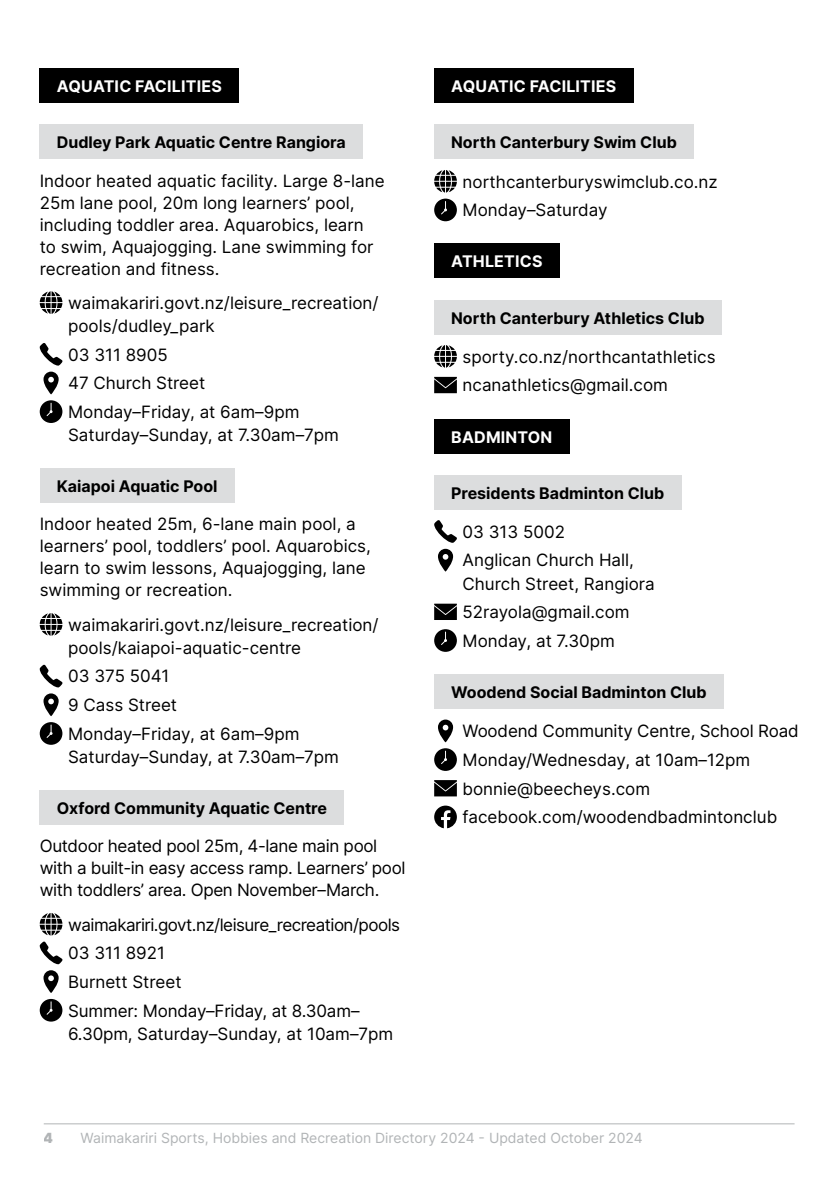
<style>
.page{position:relative;width:840px;height:1191px;background:#fff}
.page>*{position:absolute;margin:0;border:0;box-sizing:border-box;transform-origin:0 0}
.Information_details{font:17px/23px "Inter";color:#000}
.Body_Paragraph{font:17px/22px "Inter";color:#000}
.Body_Paragraph-2{font:17px/22px "Inter";letter-spacing:-.02em;color:#000}
.Information_details-2{font:17px "Inter";letter-spacing:-.03em;color:#000}
.Organisation_name{font:700 16px "Inter";color:#000}
.Category_title{font:700 16px "Inter";letter-spacing:.01em;color:#fff}
.t1{font:14px "Inter";color:#b1b4b6}
.t2{font:900 14px "Inter";color:#b1b4b6}
</style>
<div class="page">
<hr style="left:44px;top:1123px;width:750px;height:1px;background:#b1b4b6">
<div style="left:40px;top:69px;width:199px;height:34px;background:#000"></div>
<div style="left:40px;top:125px;width:323px;height:34px;background:#dcddde"></div>
<div style="left:40px;top:469px;width:194px;height:34px;background:#dcddde"></div>
<div style="left:40px;top:790px;width:304px;height:34px;background:#dcddde"></div>
<svg style="left:40px;top:291px;width:22px;height:23px"></svg>
<svg style="left:40px;top:343px;width:22px;height:22px"></svg>
<svg style="left:43px;top:371px;width:16px;height:23px"></svg>
<svg style="left:40px;top:400px;width:22px;height:23px"></svg>
<svg style="left:40px;top:613px;width:22px;height:23px"></svg>
<svg style="left:40px;top:664px;width:22px;height:23px"></svg>
<svg style="left:43px;top:693px;width:16px;height:23px"></svg>
<svg style="left:40px;top:722px;width:22px;height:23px"></svg>
<svg style="left:40px;top:913px;width:22px;height:22px"></svg>
<svg style="left:40px;top:941px;width:22px;height:23px"></svg>
<svg style="left:43px;top:970px;width:16px;height:23px"></svg>
<svg style="left:40px;top:999px;width:22px;height:22px"></svg>
<div style="left:434px;top:69px;width:199px;height:34px;background:#000"></div>
<div style="left:434px;top:125px;width:259px;height:34px;background:#dcddde"></div>
<div style="left:434px;top:244px;width:125px;height:34px;background:#000"></div>
<div style="left:434px;top:300px;width:287px;height:34px;background:#dcddde"></div>
<div style="left:434px;top:419px;width:135px;height:34px;background:#000"></div>
<div style="left:434px;top:475px;width:247px;height:34px;background:#dcddde"></div>
<div style="left:434px;top:674px;width:289px;height:34px;background:#dcddde"></div>
<svg style="left:434px;top:170px;width:22px;height:23px"></svg>
<svg style="left:434px;top:199px;width:22px;height:22px"></svg>
<svg style="left:434px;top:345px;width:22px;height:23px"></svg>
<svg style="left:434px;top:377px;width:22px;height:16px"></svg>
<svg style="left:434px;top:520px;width:22px;height:23px"></svg>
<svg style="left:438px;top:549px;width:15px;height:22px"></svg>
<svg style="left:434px;top:603px;width:22px;height:17px"></svg>
<svg style="left:434px;top:629px;width:22px;height:23px"></svg>
<svg style="left:438px;top:719px;width:15px;height:23px"></svg>
<svg style="left:434px;top:748px;width:22px;height:23px"></svg>
<svg style="left:434px;top:780px;width:22px;height:16px"></svg>
<svg style="left:434px;top:805px;width:22px;height:23px"></svg>
<p class="Category_title" style="left:57px;top:74px;width:166px">AQUATIC FACILITIES</p>
<p class="Organisation_name" style="left:57px;top:131px;width:290px">Dudley Park Aquatic Centre Rangiora</p>
<p class="Body_Paragraph" style="left:40px;top:169px;width:346px">Indoor heated aquatic facility. Large 8-lane 25m lane pool, 20m long learners’ pool, including toddler area. Aquarobics, learn<br>to swim, Aquajogging. Lane swimming for recreation and fitness.</p>
<p class="Information_details" style="left:68px;top:291px;width:312px">waimakariri.govt.nz/leisure_recreation/ pools/dudley_park</p>
<p class="Information_details" style="left:68px;top:342px;width:101px">03 311 8905</p>
<p class="Information_details" style="left:68px;top:371px;width:139px">47 Church Street</p>
<p class="Information_details" style="left:68px;top:400px;width:272px">Monday–Friday, at 6am–9pm<br>Saturday–Sunday, at 7.30am–7pm</p>
<p class="Organisation_name" style="left:57px;top:474px;width:162px">Kaiapoi Aquatic Pool</p>
<p class="Body_Paragraph" style="left:40px;top:513px;width:332px">Indoor heated 25m, 6-lane main pool, a learners’ pool, toddlers’ pool. Aquarobics, learn to swim lessons, Aquajogging, lane swimming or recreation.</p>
<p class="Information_details" style="left:68px;top:612px;width:312px">waimakariri.govt.nz/leisure_recreation/ pools/kaiapoi-aquatic-centre</p>
<p class="Information_details" style="left:68px;top:664px;width:103px">03 375 5041</p>
<p class="Information_details" style="left:68px;top:693px;width:110px">9 Cass Street</p>
<p class="Information_details" style="left:68px;top:721px;width:272px">Monday–Friday, at 6am–9pm<br>Saturday–Sunday, at 7.30am–7pm</p>
<p class="Organisation_name" style="left:57px;top:796px;width:272px">Oxford Community Aquatic Centre</p>
<p class="Body_Paragraph-2" style="left:40px;top:834px;width:367px">Outdoor heated pool 25m, 4-lane main pool with a built-in easy access ramp. Learners’ pool with toddlers’ area. Open November–March.</p>
<p class="Information_details-2" style="left:68px;top:912px;width:333px">waimakariri.govt.nz/leisure_recreation/pools</p>
<p class="Information_details" style="left:68px;top:941px;width:98px">03 311 8921</p>
<p class="Information_details" style="left:68px;top:970px;width:115px">Burnett Street</p>
<p class="Information_details" style="left:68px;top:998px;width:326px">Summer: Monday–Friday, at 8.30am–<br>6.30pm, Saturday–Sunday, at 10am–7pm</p>
<p class="Category_title" style="left:451px;top:75px;width:166px">AQUATIC FACILITIES</p>
<p class="Organisation_name" style="left:451px;top:131px;width:227px">North Canterbury Swim Club</p>
<p class="Information_details" style="left:462px;top:169px;width:256px">northcanterburyswimclub.co.nz</p>
<p class="Information_details" style="left:462px;top:198px;width:146px">Monday–Saturday</p>
<p class="Category_title" style="left:451px;top:250px;width:93px">ATHLETICS</p>
<p class="Organisation_name" style="left:451px;top:306px;width:255px">North Canterbury Athletics Club</p>
<p class="Information_details" style="left:462px;top:345px;width:254px">sporty.co.nz/northcantathletics</p>
<p class="Information_details" style="left:462px;top:373px;width:207px">ncanathletics@gmail.com</p>
<p class="Category_title" style="left:451px;top:425px;width:102px">BADMINTON</p>
<p class="Organisation_name" style="left:451px;top:481px;width:214px">Presidents Badminton Club</p>
<p class="Information_details" style="left:462px;top:520px;width:104px">03 313 5002</p>
<p class="Information_details" style="left:462px;top:548px;width:194px">Anglican Church Hall,<br>Church Street, Rangiora</p>
<p class="Information_details" style="left:462px;top:600px;width:168px">52rayola@gmail.com</p>
<p class="Information_details" style="left:462px;top:629px;width:154px">Monday, at 7.30pm</p>
<p class="Organisation_name" style="left:451px;top:680px;width:257px">Woodend Social Badminton Club</p>
<p class="Information_details" style="left:462px;top:719px;width:337px">Woodend Community Centre, School Road</p>
<p class="Information_details" style="left:462px;top:748px;width:289px">Monday/Wednesday, at 10am–12pm</p>
<p class="Information_details" style="left:462px;top:776px;width:189px">bonnie@beecheys.com</p>
<p class="Information_details" style="left:462px;top:805px;width:316px">facebook.com/woodendbadmintonclub</p>
<p class="t2" style="left:44px;top:1126px;width:11px">4</p>
<p class="t1" style="left:81px;top:1127px;width:563px">Waimakariri Sports, Hobbies and Recreation Directory 2024 - Updated October 2024</p>
</div>
